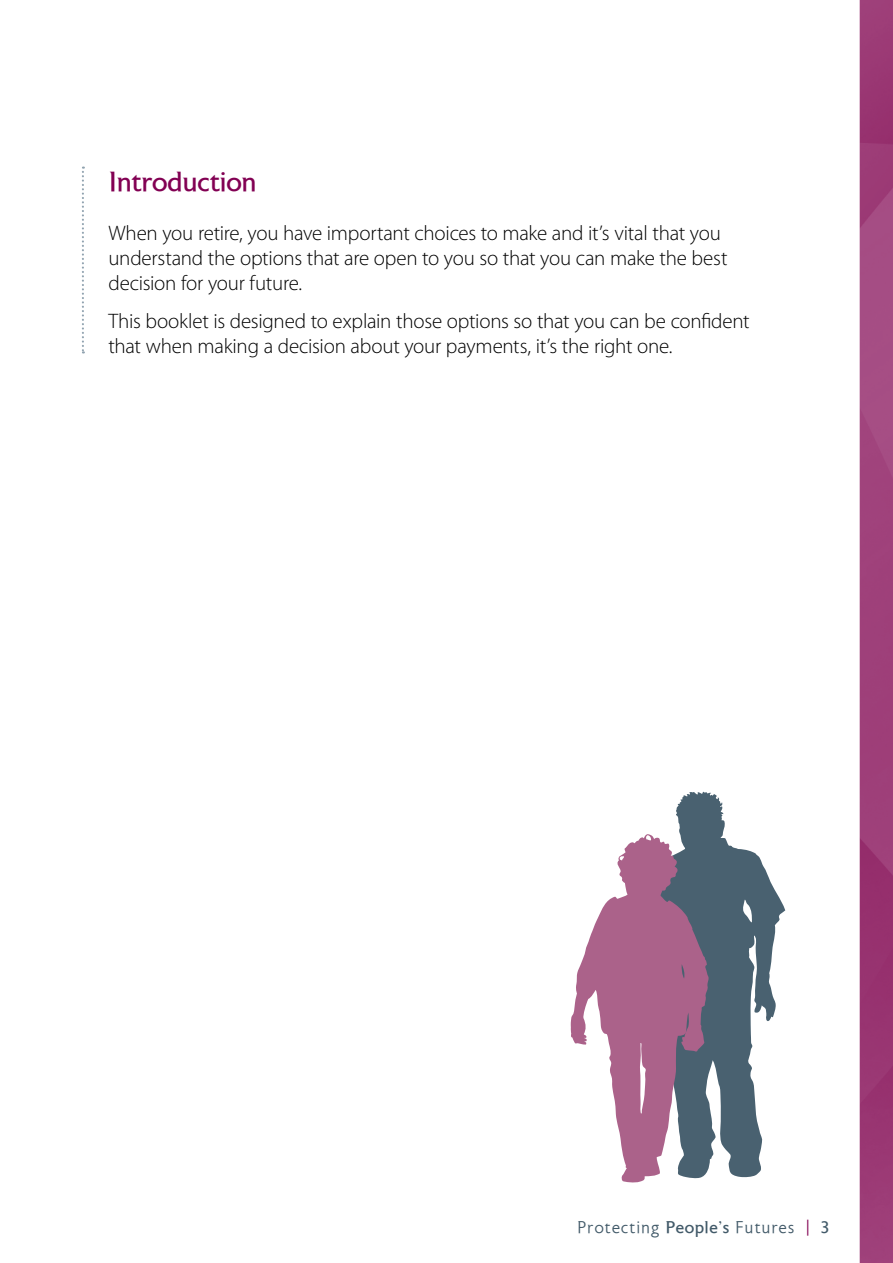
<style>
.page{position:relative;width:893px;height:1263px;background:#fff}
.page>*{position:absolute;margin:0;border:0;box-sizing:border-box;transform-origin:0 0}
.t1{font:27.45px "Astoria Roman";letter-spacing:-.02em;color:#820053}
.t2{font:300 21px/25.2px "Myriad Pro";letter-spacing:-.015em;color:#000}
.t3{font:300 16.95px "Astoria";letter-spacing:.03em;color:#425a69}
.s1{font-family:"Astoria Roman";font-weight:400}
.s2{font-family:"Museo 300";font-weight:400;color:#820053}
</style>
<div class="page">
<img style="left:860px;top:0;width:33px;height:1263px">
<svg style="left:82px;top:167px;width:2px;height:186px"></svg>
<svg style="left:676px;top:791px;width:109px;height:387px;fill:#496170"></svg>
<svg style="left:570px;top:834px;width:139px;height:349px;fill:#ab628a"></svg>
<p class="t1" style="left:108px;top:167px;width:150px">Introduction</p>
<p class="t2" style="left:108px;top:220px;width:621px">When you retire, you have important choices to make and it’s vital that you understand the options that are open to you so that you can make the best decision for your future.</p>
<p class="t2" style="left:108px;top:308px;width:643px">This booklet is designed to explain those options so that you can be confdent that when making a decision about your payments, it’s the right one.</p>
<p class="t3" style="left:577px;top:1218px;width:254px">Protecting <span class="s1">People’s</span> Futures <span class="s2">|</span> <span class="s1">3</span></p>
</div>
